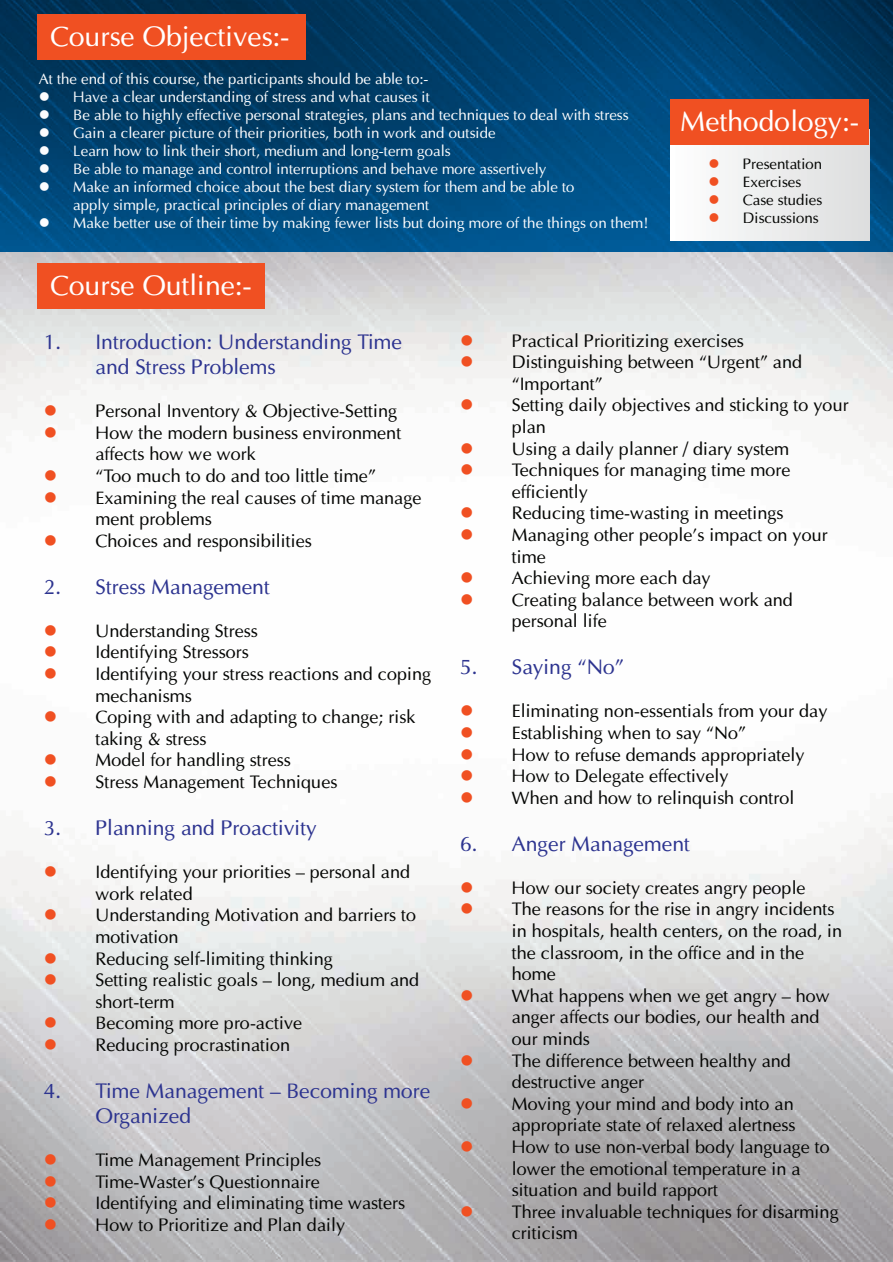
<style>
.page{position:relative;width:893px;height:1262px;background:#fff}
.page>*{position:absolute;margin:0;border:0;box-sizing:border-box;transform-origin:0 0}
.t1{font:28.05px "Optima";color:#fff}
.t2{font:21px/25.2px "Optima";color:#2d3490}
.t3{font:18px/21.6px "Optima";color:#040503}
.t4{font:15px/18px "Optima";color:#fbfcfe}
.t5{font:15px "Optima";color:#040503}
.s1{color:#f05022}
</style>
<div class="page">
<img style="left:0;top:251px;width:893px;height:1011px">
<svg style="left:0;top:0;width:893px;height:251px;background:#004473"></svg>
<div style="left:37px;top:264px;width:228px;height:45px;background:#f05022"></div>
<div style="left:37px;top:14px;width:269px;height:46px;background:#f05022"></div>
<div style="left:670px;top:129px;width:199px;height:111px;background:linear-gradient(to right,#feffff,#dcdede)"></div>
<div style="left:670px;top:99px;width:199px;height:46px;background:#f05022"></div>
<h1 class="t1" style="left:50px;top:19px;width:241px">Course Objectives:-</h1>
<p class="t4" style="left:39px;top:69px;width:391px">At the end of this course, the participants should be able to:-</p>
<p class="t4" style="left:39px;top:87px;width:393px">● Have a clear understanding of stress and what causes it</p>
<p class="t4" style="left:39px;top:105px;width:591px">● Be able to highly effective personal strategies, plans and techniques to deal with stress</p>
<p class="t4" style="left:39px;top:123px;width:458px">● Gain a clearer picture of their priorities, both in work and outside</p>
<p class="t4" style="left:39px;top:141px;width:413px">● Learn how to link their short, medium and long-term goals</p>
<p class="t4" style="left:39px;top:159px;width:509px">● Be able to manage and control interruptions and behave more assertively</p>
<p class="t4" style="left:73px;top:177px;width:503px;text-indent:-34px">● Make an informed choice about the best diary system for them and be able to apply simple, practical principles of diary management</p>
<p class="t4" style="left:39px;top:213px;width:611px">● Make better use of their time by making fewer lists but doing more of the things on them!</p>
<h1 class="t1" style="left:680px;top:104px;width:180px">Methodology:-</h1>
<p class="t5" style="left:708px;top:155px;width:115px"><span class="s1">●</span> Presentation</p>
<p class="t5" style="left:708px;top:173px;width:94px"><span class="s1">●</span> Exercises</p>
<p class="t5" style="left:708px;top:191px;width:115px"><span class="s1">●</span> Case studies</p>
<p class="t5" style="left:708px;top:209px;width:112px"><span class="s1">●</span> Discussions</p>
<h1 class="t1" style="left:50px;top:269px;width:203px">Course Outline:-</h1>
<p class="t2" style="left:95px;top:329px;width:308px;text-indent:-52px">1. Introduction: Understanding Time and Stress Problems</p>
<p class="t3" style="left:44px;top:400px;width:355px"><span class="s1">●</span> Personal Inventory &amp; Objective-Setting</p>
<p class="t3" style="left:95px;top:422px;width:307px;text-indent:-52px"><span class="s1">●</span> How the modern business environment affects how we work</p>
<p class="t3" style="left:44px;top:465px;width:334px"><span class="s1">●</span> “Too much to do and too little time”</p>
<p class="t3" style="left:95px;top:487px;width:327px;text-indent:-52px"><span class="s1">●</span> Examining the real causes of time manage ment problems</p>
<p class="t3" style="left:44px;top:530px;width:270px"><span class="s1">●</span> Choices and responsibilities</p>
<p class="t2" style="left:44px;top:574px;width:228px">2. Stress Management</p>
<p class="t3" style="left:44px;top:620px;width:216px"><span class="s1">●</span> Understanding Stress</p>
<p class="t3" style="left:44px;top:641px;width:206px"><span class="s1">●</span> Identifying Stressors</p>
<p class="t3" style="left:95px;top:663px;width:337px;text-indent:-52px"><span class="s1">●</span> Identifying your stress reactions and coping mechanisms</p>
<p class="t3" style="left:95px;top:706px;width:322px;text-indent:-52px"><span class="s1">●</span> Coping with and adapting to change; risk taking &amp; stress</p>
<p class="t3" style="left:44px;top:749px;width:248px"><span class="s1">●</span> Model for handling stress</p>
<p class="t3" style="left:44px;top:771px;width:295px"><span class="s1">●</span> Stress Management Techniques</p>
<p class="t2" style="left:44px;top:815px;width:275px">3. Planning and Proactivity</p>
<p class="t3" style="left:95px;top:861px;width:316px;text-indent:-52px"><span class="s1">●</span> Identifying your priorities – personal and work related</p>
<p class="t3" style="left:95px;top:904px;width:322px;text-indent:-52px"><span class="s1">●</span> Understanding Motivation and barriers to motivation</p>
<p class="t3" style="left:44px;top:947px;width:291px"><span class="s1">●</span> Reducing self-limiting thinking</p>
<p class="t3" style="left:95px;top:969px;width:325px;text-indent:-52px"><span class="s1">●</span> Setting realistic goals – long, medium and short-term</p>
<p class="t3" style="left:44px;top:1012px;width:260px"><span class="s1">●</span> Becoming more pro-active</p>
<p class="t3" style="left:44px;top:1034px;width:248px"><span class="s1">●</span> Reducing procrastination</p>
<p class="t2" style="left:95px;top:1078px;width:336px;text-indent:-52px">4. Time Management – Becoming more<br>Organized</p>
<p class="t3" style="left:44px;top:1149px;width:279px"><span class="s1">●</span> Time Management Principles</p>
<p class="t3" style="left:44px;top:1171px;width:278px"><span class="s1">●</span> Time-Waster’s Questionnaire</p>
<p class="t3" style="left:44px;top:1192px;width:363px"><span class="s1">●</span> Identifying and eliminating time wasters</p>
<p class="t3" style="left:44px;top:1214px;width:303px"><span class="s1">●</span> How to Prioritize and Plan daily</p>
<p class="t3" style="left:460px;top:330px;width:285px"><span class="s1">●</span> Practical Prioritizing exercises</p>
<p class="t3" style="left:512px;top:351px;width:292px;text-indent:-52px"><span class="s1">●</span> Distinguishing between “Urgent” and “Important”</p>
<p class="t3" style="left:512px;top:394px;width:338px;text-indent:-52px"><span class="s1">●</span> Setting daily objectives and sticking to your plan</p>
<p class="t3" style="left:460px;top:438px;width:331px"><span class="s1">●</span> Using a daily planner / diary system</p>
<p class="t3" style="left:512px;top:459px;width:280px;text-indent:-52px"><span class="s1">●</span> Techniques for managing time more efficiently</p>
<p class="t3" style="left:460px;top:502px;width:325px"><span class="s1">●</span> Reducing time-wasting in meetings</p>
<p class="t3" style="left:512px;top:524px;width:318px;text-indent:-52px"><span class="s1">●</span> Managing other people’s impact on your time</p>
<p class="t3" style="left:460px;top:567px;width:252px"><span class="s1">●</span> Achieving more each day</p>
<p class="t3" style="left:512px;top:589px;width:283px;text-indent:-52px"><span class="s1">●</span> Creating balance between work and personal life</p>
<p class="t2" style="left:460px;top:654px;width:166px">5. Saying “No”</p>
<p class="t3" style="left:460px;top:700px;width:369px"><span class="s1">●</span> Eliminating non-essentials from your day</p>
<p class="t3" style="left:460px;top:722px;width:288px"><span class="s1">●</span> Establishing when to say “No”</p>
<p class="t3" style="left:460px;top:744px;width:346px"><span class="s1">●</span> How to refuse demands appropriately</p>
<p class="t3" style="left:460px;top:765px;width:270px"><span class="s1">●</span> How to Delegate effectively</p>
<p class="t3" style="left:460px;top:787px;width:336px"><span class="s1">●</span> When and how to relinquish control</p>
<p class="t2" style="left:460px;top:831px;width:231px">6. Anger Management</p>
<p class="t3" style="left:460px;top:877px;width:347px"><span class="s1">●</span> How our society creates angry people</p>
<p class="t3" style="left:512px;top:898px;width:332px;text-indent:-52px"><span class="s1">●</span> The reasons for the rise in angry incidents in hospitals, health centers, on the road, in the classroom, in the office and in the home</p>
<p class="t3" style="left:512px;top:985px;width:320px;text-indent:-52px"><span class="s1">●</span> What happens when we get angry – how anger affects our bodies, our health and our minds</p>
<p class="t3" style="left:512px;top:1050px;width:281px;text-indent:-52px"><span class="s1">●</span> The difference between healthy and destructive anger</p>
<p class="t3" style="left:460px;top:1093px;width:337px;text-align:right"><span class="s1">●</span> Moving your mind and body into an appropriate state of relaxed alertness</p>
<p class="t3" style="left:512px;top:1136px;width:320px;text-indent:-52px"><span class="s1">●</span> How to use non-verbal body language to lower the emotional temperature in a situation and build rapport</p>
<p class="t3" style="left:512px;top:1201px;width:328px;text-indent:-52px"><span class="s1">●</span> Three invaluable techniques for disarming criticism</p>
</div>
